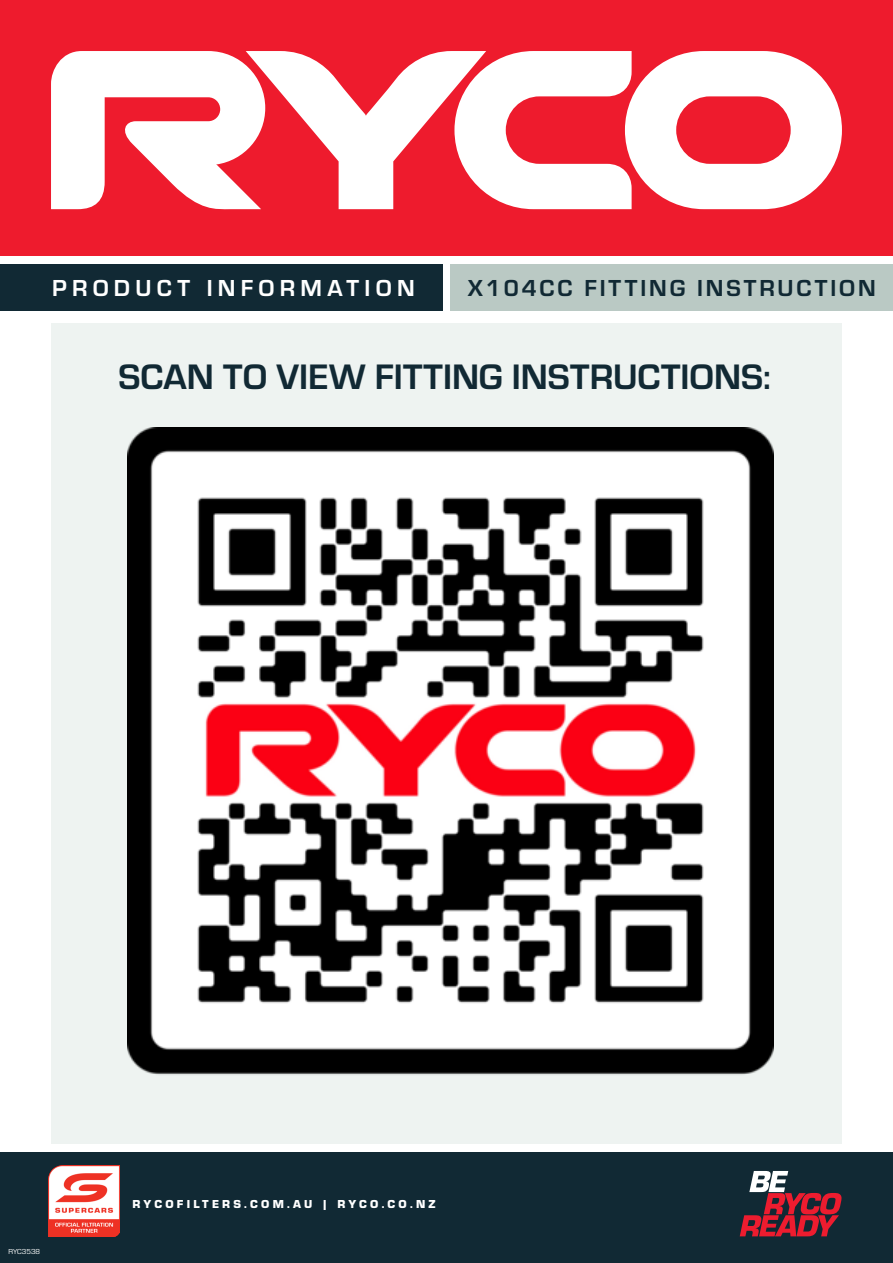
<style>
.page{position:relative;width:893px;height:1263px;background:#fff}
.page>*{position:absolute;margin:0;border:0;box-sizing:border-box;transform-origin:0 0}
.Product_Copy{font:700 36.75px "Eurostile";color:#112934}
.t1{font:700 24px "Eurostile";letter-spacing:.12em;color:#112934}
.t2{font:700 24px "Eurostile";letter-spacing:.22em;color:#fff}
.t3{font:900 12px "Eurostile";letter-spacing:.27em;color:#fff}
.t4{font:7.5px "Eurostile";color:#fff}
</style>
<div class="page">
<div style="left:51px;top:323px;width:791px;height:821px;background:#eef3f1"></div>
<img style="left:128px;top:427px;width:646px;height:648px">
<div style="left:0;top:0;width:893px;height:255px;background:#ee1b2d"></div>
<div style="left:0;top:1152px;width:893px;height:111px;background:#112934"></div>
<svg style="left:740px;top:1171px;width:101px;height:65px"></svg>
<svg style="left:51px;top:51px;width:791px;height:158px"></svg>
<div style="left:0;top:264px;width:442px;height:46px;background:#112934"></div>
<div style="left:451px;top:264px;width:442px;height:46px;background:#bac9c4"></div>
<img style="left:48px;top:1166px;width:71px;height:70px">
<p class="t2" style="left:52px;top:270px;width:364px">PRODUCT INFORMATION</p>
<p class="t1" style="left:468px;top:270px;width:409px">X104CC FITTING INSTRUCTION</p>
<p class="Product_Copy" style="left:119px;top:351px;width:654px">SCAN TO VIEW FITTING INSTRUCTIONS:</p>
<p class="t4" style="left:9px;top:1246px;width:33px">RYC3538</p>
<p class="t3" style="left:133px;top:1195px;width:304px">RYCOFILTERS.COM.AU | RYCO.CO.NZ</p>
</div>
